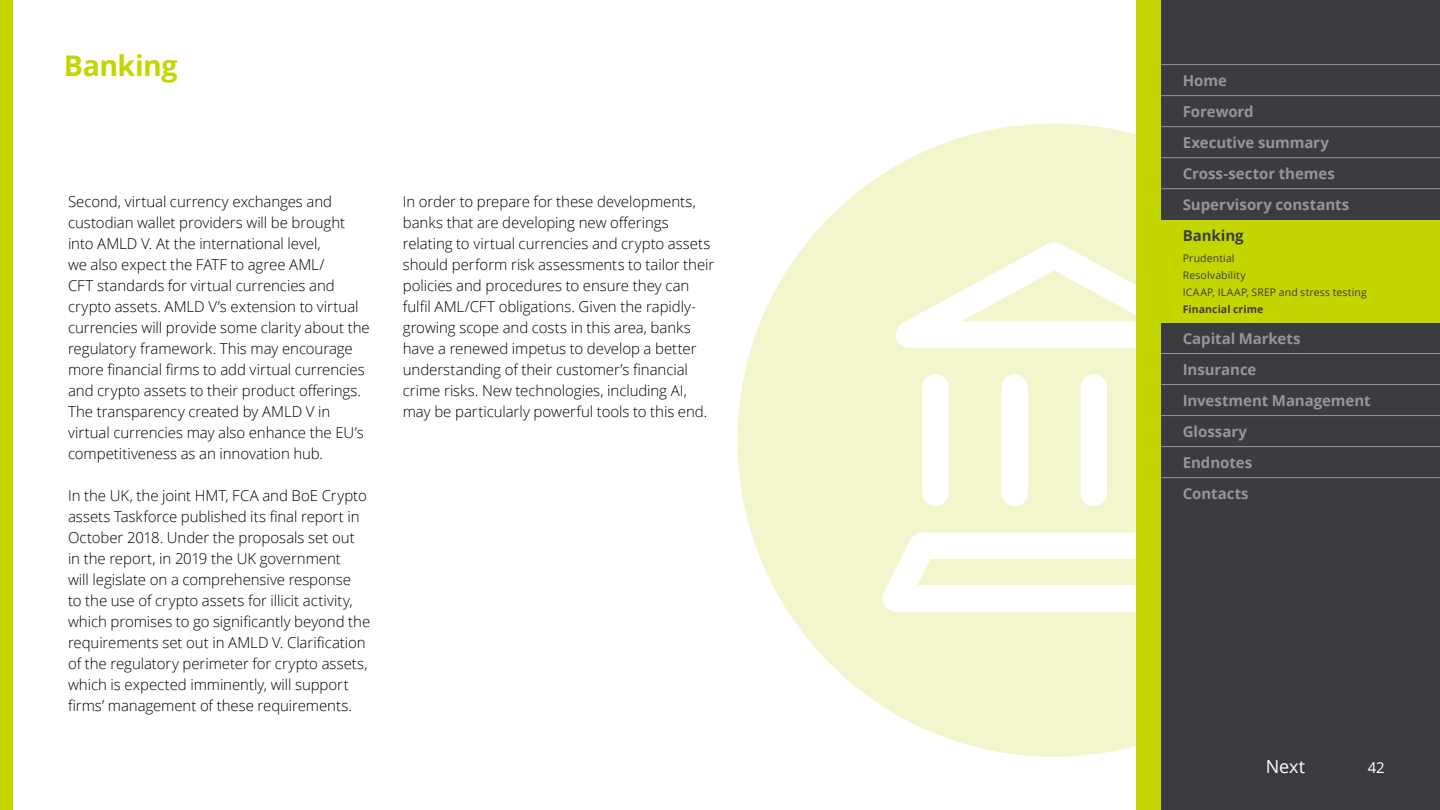
<style>
.page{position:relative;width:1440px;height:810px;background:#fff}
.page>*{position:absolute;margin:0;border:0;box-sizing:border-box;transform-origin:0 0}
.t1{font:700 28.5px "Open Sans";letter-spacing:-.015em;color:#c4d600}
.t2{font:18px "Open Sans";color:#fff}
.t3{font:300 15px/21px "Open Sans";letter-spacing:-.005em;color:#000}
.t4{font:700 15px/31px "Open Sans";letter-spacing:-.005em;color:#94969a}
.t5{font:700 15px "Open Sans";letter-spacing:-.005em;color:#3a3c42}
.t6{font:15px "Open Sans";color:#fff}
.t7{font:10.5px/16.8px "Open Sans";letter-spacing:.015em;color:#3a3c42}
.t8{font:700 10.5px "Open Sans";letter-spacing:.005em;color:#3a3c42}
</style>
<div class="page">
<div style="left:1136px;top:0;width:26px;height:810px;background:#c4d600"></div>
<div style="left:1162px;top:0;width:278px;height:810px;background:#3a3c42"></div>
<div style="left:0;top:0;width:13px;height:810px;background:#c4d600"></div>
<div style="left:1162px;top:220px;width:278px;height:102px;background:#c4d600"></div>
<hr style="left:1162px;top:353px;width:278px;height:1px;background:#94969a">
<hr style="left:1162px;top:384px;width:278px;height:1px;background:#94969a">
<hr style="left:1162px;top:415px;width:278px;height:1px;background:#94969a">
<hr style="left:1162px;top:446px;width:278px;height:1px;background:#94969a">
<hr style="left:1162px;top:477px;width:278px;height:1px;background:#94969a">
<hr style="left:1162px;top:64px;width:278px;height:1px;background:#94969a">
<hr style="left:1162px;top:95px;width:278px;height:1px;background:#94969a">
<hr style="left:1162px;top:126px;width:278px;height:1px;background:#94969a">
<hr style="left:1162px;top:157px;width:278px;height:1px;background:#94969a">
<hr style="left:1162px;top:188px;width:278px;height:1px;background:#94969a">
<svg style="left:738px;top:124px;width:398px;height:633px;fill:#f3f6cd"></svg>
<h1 class="t1" style="left:64px;top:46px;width:115px">Banking</h1>
<p class="t3" style="left:68px;top:191px;width:303px">Second, virtual currency exchanges and custodian wallet providers will be brought into AMLD V. At the international level,<br>we also expect the FATF to agree AML/<br>CFT standards for virtual currencies and crypto assets. AMLD V’s extension to virtual currencies will provide some clarity about the regulatory framework. This may encourage more financial firms to add virtual currencies and crypto assets to their product offerings.<br>The transparency created by AMLD V in virtual currencies may also enhance the EU’s competitiveness as an innovation hub.</p>
<p class="t3" style="left:68px;top:485px;width:304px">In the UK, the joint HMT, FCA and BoE Crypto assets Taskforce published its final report in October 2018. Under the proposals set out in the report, in 2019 the UK government<br>will legislate on a comprehensive response<br>to the use of crypto assets for illicit activity, which promises to go significantly beyond the requirements set out in AMLD V. Clarification of the regulatory perimeter for crypto assets, which is expected imminently, will support firms’ management of these requirements.</p>
<p class="t3" style="left:403px;top:191px;width:313px">In order to prepare for these developments, banks that are developing new offerings relating to virtual currencies and crypto assets should perform risk assessments to tailor their policies and procedures to ensure they can fulfil AML/CFT obligations. Given the rapidly&shy;growing scope and costs in this area, banks have a renewed impetus to develop a better understanding of their customer’s financial crime risks. New technologies, including AI, may be particularly powerful tools to this end.</p>
<p class="t4" style="left:1183px;top:64px;width:168px">Home<br>Foreword<br>Executive summary<br>Cross‑sector themes<br>Supervisory constants</p>
<p class="t5" style="left:1183px;top:225px;width:62px">Banking</p>
<p class="t7" style="left:1183px;top:250px;width:186px">Prudential<br>Resolvability<br>ICAAP, ILAAP, SREP and stress testing</p>
<p class="t8" style="left:1183px;top:301px;width:82px">Financial crime</p>
<p class="t4" style="left:1183px;top:322px;width:189px">Capital Markets<br>Insurance<br>Investment Management<br>Glossary<br>Endnotes<br>Contacts</p>
<p class="t2" style="left:1266px;top:754px;width:41px">Next</p>
<p class="t6" style="left:1368px;top:757px;width:19px">42</p>
</div>
